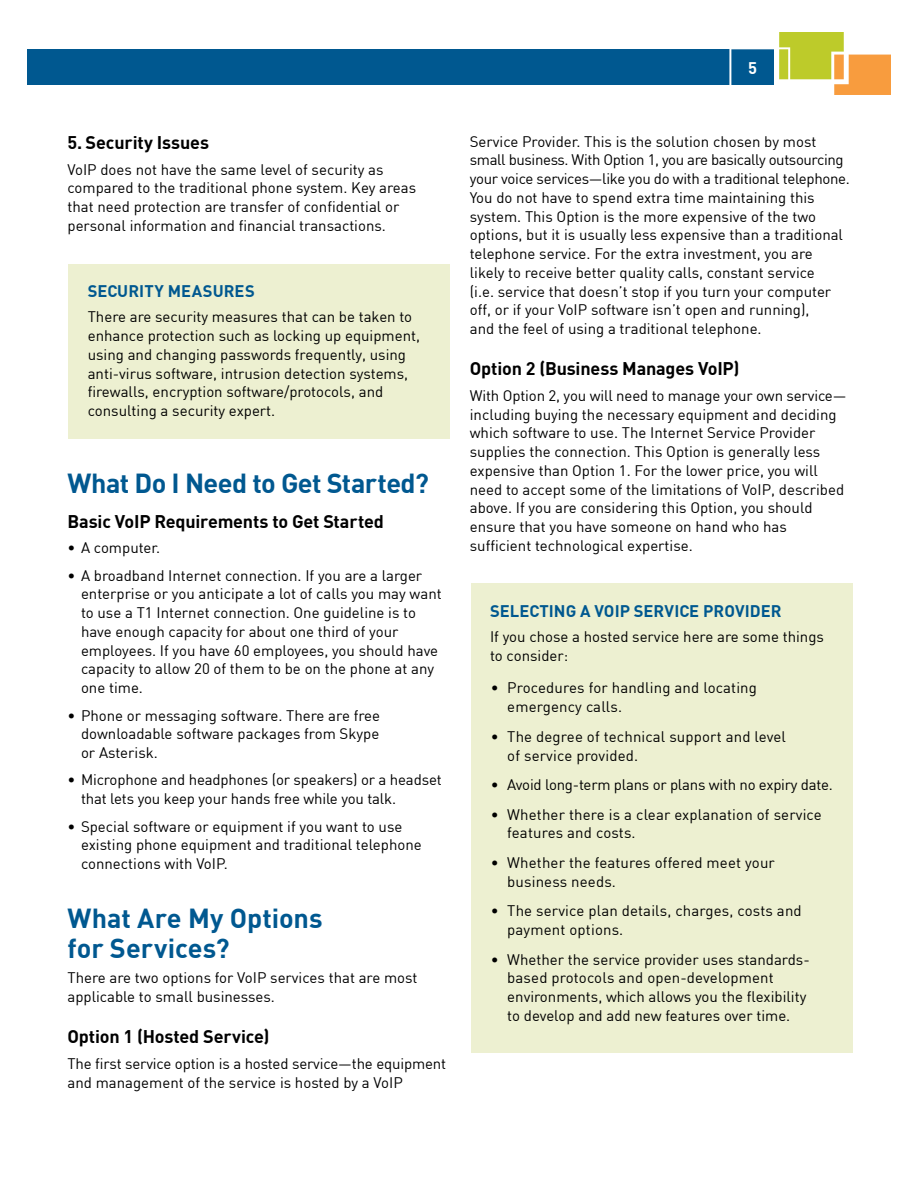
<style>
.page{position:relative;width:918px;height:1188px;background:#fff}
.page>*{position:absolute;margin:0;border:0;box-sizing:border-box;transform-origin:0 0}
.t1{font:700 27px/30px "DIN";letter-spacing:-.005em;color:#005890}
.Body_title{font:700 18px "DIN";letter-spacing:-.01em;color:#000}
.Sidebar_title{font:700 16.5px "DIN";letter-spacing:.005em;color:#005890}
.t2{font:700 16.5px "DIN";color:#fff}
.Body{font:15px/18.8px "DIN";color:#000}
.Sidebar_body{font:15px/18.8px "DIN";color:#000}
</style>
<div class="page">
<div style="left:27px;top:50px;width:747px;height:35px;background:#005890"></div>
<div style="left:68px;top:264px;width:382px;height:175px;background:#edf0d1"></div>
<div style="left:471px;top:583px;width:382px;height:470px;background:#edf0d1"></div>
<svg style="left:729px;top:32px;width:162px;height:63px"></svg>
<p class="t2" style="left:748px;top:57px;width:10px">5</p>
<p class="Body_title" style="left:68px;top:131px;width:143px">5. Security Issues</p>
<p class="Body" style="left:68px;top:159px;width:350px">VoIP does not have the same level of security as compared to the traditional phone system. Key areas that need protection are transfer of confidential or personal information and financial transactions.</p>
<p class="Sidebar_title" style="left:88px;top:280px;width:169px">SECURITY MEASURES</p>
<p class="Sidebar_body" style="left:88px;top:307px;width:334px">There are security measures that can be taken to enhance protection such as locking up equipment, using and changing passwords frequently, using anti-virus software, intrusion detection systems, firewalls, encryption software/protocols, and consulting a security expert.</p>
<h2 class="t1" style="left:68px;top:467px;width:363px">What Do I Need to Get Started?</h2>
<p class="Body_title" style="left:68px;top:510px;width:318px">Basic VoIP Requirements to Get Started</p>
<p class="Body" style="left:68px;top:538px;width:94px">• A computer.</p>
<p class="Body" style="left:81px;top:566px;width:362px;text-indent:-14px">• A broadband Internet connection. If you are a larger enterprise or you anticipate a lot of calls you may want to use a T1 Internet connection. One guideline is to have enough capacity for about one third of your employees. If you have 60 employees, you should have capacity to allow 20 of them to be on the phone at any one time.</p>
<p class="Body" style="left:81px;top:706px;width:301px;text-align:justify;text-indent:-14px">• Phone or messaging software. There are free downloadable software packages from Skype or Asterisk.</p>
<p class="Body" style="left:81px;top:770px;width:362px;text-indent:-14px">• Microphone and headphones (or speakers) or a headset that lets you keep your hands free while you talk.</p>
<p class="Body" style="left:81px;top:817px;width:342px;text-indent:-14px">• Special software or equipment if you want to use existing phone equipment and traditional telephone connections with VoIP.</p>
<h2 class="t1" style="left:68px;top:902px;width:257px">What Are My Options for Services?</h2>
<p class="Body" style="left:68px;top:968px;width:352px">There are two options for VoIP services that are most applicable to small businesses.</p>
<p class="Body_title" style="left:68px;top:1025px;width:203px">Option 1 (Hosted Service)</p>
<p class="Body" style="left:68px;top:1054px;width:380px">The first service option is a hosted service—the equipment and management of the service is hosted by a VoIP</p>
<p class="Body" style="left:470px;top:132px;width:382px">Service Provider. This is the solution chosen by most small business. With Option 1, you are basically outsourcing your voice services—like you do with a traditional telephone.<br>You do not have to spend extra time maintaining this system. This Option is the more expensive of the two options, but it is usually less expensive than a traditional telephone service. For the extra investment, you are likely to receive better quality calls, constant service<br>(i.e. service that doesn’t stop if you turn your computer off, or if your VoIP software isn’t open and running),<br>and the feel of using a traditional telephone.</p>
<p class="Body_title" style="left:470px;top:357px;width:271px">Option 2 (Business Manages VoIP)</p>
<p class="Body" style="left:470px;top:386px;width:378px">With Option 2, you will need to manage your own service— including buying the necessary equipment and deciding which software to use. The Internet Service Provider supplies the connection. This Option is generally less expensive than Option 1. For the lower price, you will need to accept some of the limitations of VoIP, described above. If you are considering this Option, you should ensure that you have someone on hand who has sufficient technological expertise.</p>
<p class="Sidebar_title" style="left:490px;top:600px;width:293px">SELECTING A VOIP SERVICE PROVIDER</p>
<p class="Sidebar_body" style="left:490px;top:627px;width:335px">If you chose a hosted service here are some things to consider:</p>
<p class="Body" style="left:507px;top:678px;width:251px;text-indent:-16px">• Procedures for handling and locating emergency calls.</p>
<p class="Body" style="left:507px;top:727px;width:280px;text-indent:-16px">• The degree of technical support and level of service provided.</p>
<p class="Body" style="left:491px;top:775px;width:344px">• Avoid long-term plans or plans with no expiry date.</p>
<p class="Body" style="left:507px;top:805px;width:316px;text-indent:-16px">• Whether there is a clear explanation of service features and costs.</p>
<p class="Body" style="left:507px;top:853px;width:269px;text-indent:-16px">• Whether the features offered meet your business needs.</p>
<p class="Body" style="left:507px;top:901px;width:296px;text-indent:-16px">• The service plan details, charges, costs and payment options.</p>
<p class="Body" style="left:507px;top:949px;width:304px;text-indent:-16px">• Whether the service provider uses standards&shy;based protocols and open-development environments, which allows you the flexibility to develop and add new features over time.</p>
</div>
